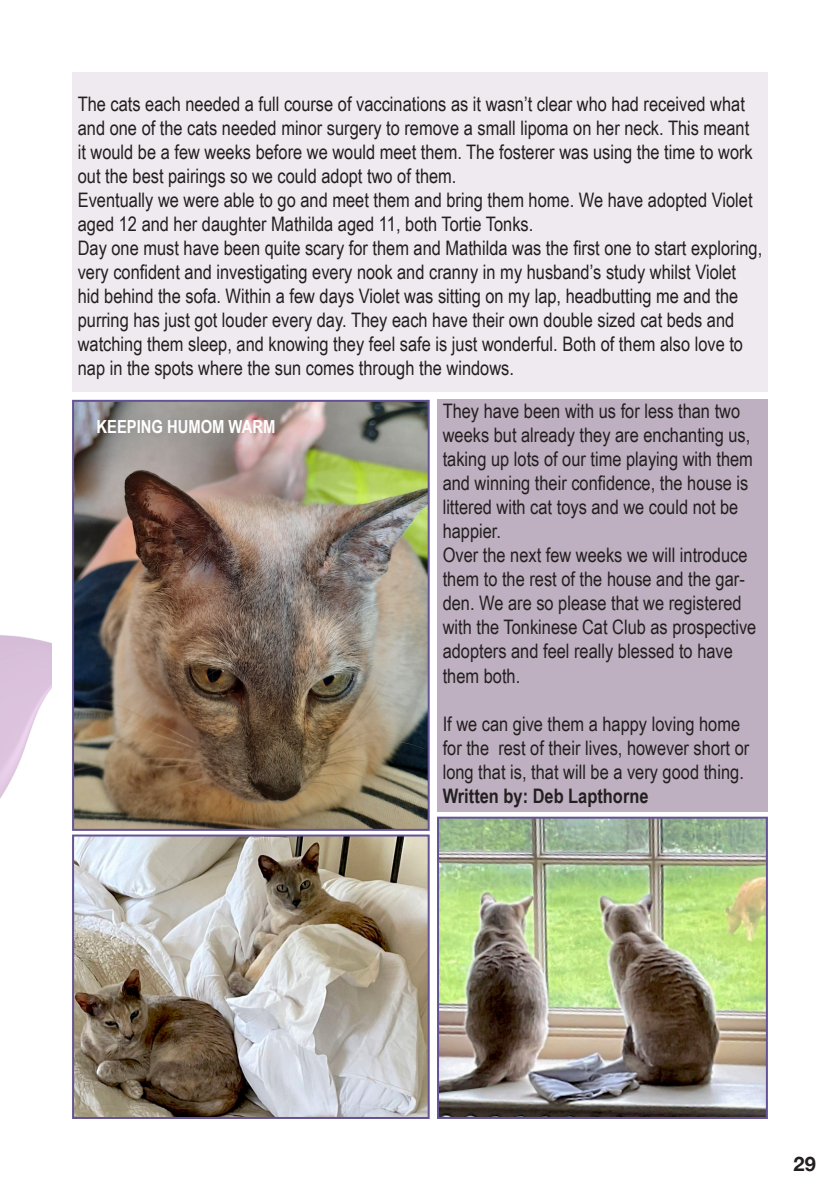
<style>
.page{position:relative;width:840px;height:1191px;background:#fff}
.page>*{position:absolute;margin:0;border:0;box-sizing:border-box;transform-origin:0 0}
.t1{font:20px/24px "Arial Narrow";color:#231f20}
.t2{font:700 20px "Arial Narrow";color:#231f20}
.t3{font:700 20px "Helvetica Neue";color:#231f20}
.t4{font:700 18px "Arial Narrow";color:#fff}
</style>
<div class="page">
<img style="left:0;top:635px;width:51px;height:164px">
<img style="left:75px;top:403px;width:351px;height:425px">
<div style="left:72px;top:400px;width:357px;height:431px;border:2px solid #645394"></div>
<div style="left:72px;top:72px;width:695px;height:319px;background:#eeeaef"></div>
<img style="left:440px;top:819px;width:324px;height:297px">
<div style="left:437px;top:816px;width:330px;height:303px;border:2px solid #645394"></div>
<div style="left:437px;top:400px;width:330px;height:412px;background:#beb0c0"></div>
<img style="left:75px;top:837px;width:351px;height:279px">
<div style="left:72px;top:834px;width:357px;height:285px;border:2px solid #645394"></div>
<p class="t1" style="left:78px;top:91px;width:676px">The cats each needed a full course of vaccinations as it wasn’t clear who had received what and one of the cats needed minor surgery to remove a small lipoma on her neck. This meant it would be a few weeks before we would meet them. The fosterer was using the time to work out the best pairings so we could adopt two of them.</p>
<p class="t1" style="left:78px;top:187px;width:676px">Eventually we were able to go and meet them and bring them home. We have adopted Violet aged 12 and her daughter Mathilda aged 11, both Tortie Tonks.</p>
<p class="t1" style="left:78px;top:235px;width:685px">Day one must have been quite scary for them and Mathilda was the first one to start exploring, very confident and investigating every nook and cranny in my husband’s study whilst Violet hid behind the sofa. Within a few days Violet was sitting on my lap, headbutting me and the purring has just got louder every day. They each have their own double sized cat beds and watching them sleep, and knowing they feel safe is just wonderful. Both of them also love to nap in the spots where the sun comes through the windows.</p>
<p class="t4" style="left:96px;top:413px;width:180px">KEEPING HUMOM WARM</p>
<p class="t1" style="left:442px;top:398px;width:311px">They have been with us for less than two weeks but already they are enchanting us, taking up lots of our time playing with them and winning their confidence, the house is littered with cat toys and we could not be happier.</p>
<p class="t1" style="left:442px;top:542px;width:315px">Over the next few weeks we will introduce them to the rest of the house and the gar&shy;den. We are so please that we registered with the Tonkinese Cat Club as prospective adopters and feel really blessed to have them both.</p>
<p class="t1" style="left:442px;top:710px;width:308px">If we can give them a happy loving home for the rest of their lives, however short or long that is, that will be a very good thing.</p>
<p class="t2" style="left:442px;top:780px;width:207px">Written by: Deb Lapthorne</p>
<p class="t3" style="left:793px;top:1148px;width:24px">29</p>
</div>
